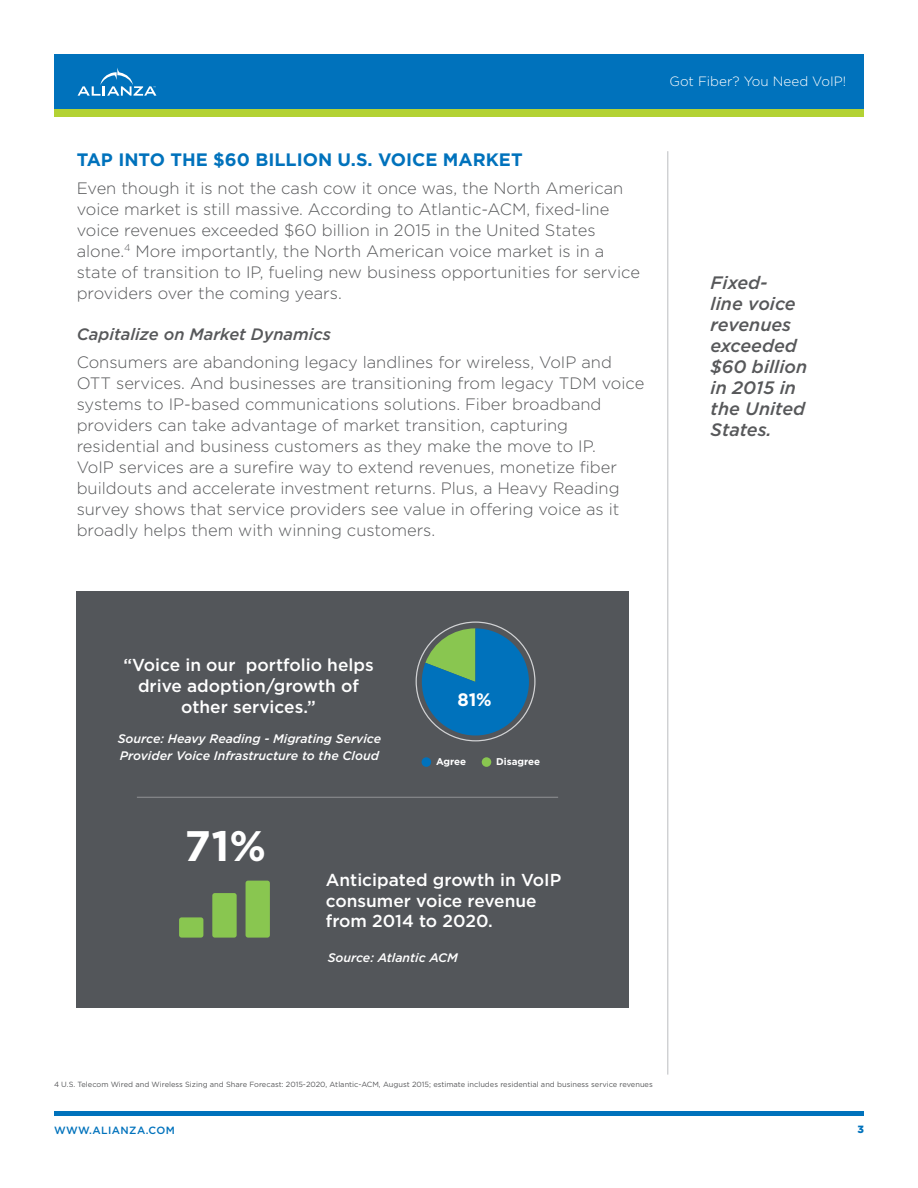
<style>
.page{position:relative;width:918px;height:1188px;background:#fff}
.page>*{position:absolute;margin:0;border:0;box-sizing:border-box;transform-origin:0 0}
.t1{font:700 42.6px "Gotham";color:#fff}
.Side_Bar{font:italic 500 18px/21px "Gotham";color:#57585a}
.t2{font:700 18px "Gotham";color:#0072bc}
.t3{font:700 18px "Gotham";color:#fff}
.t4{font:500 17.25px/20.7px "Gotham";color:#fff;text-align:center}
.BODY{font:300 16.5px/21px "Gotham";color:#57585a}
.subhead{font:italic 500 16.5px "Gotham";color:#57585a}
.t5{font:300 13.5px "Gotham";color:#fff}
.t6{font:italic 500 12.3px/17.2px "Gotham";color:#fff}
.t7{font:500 10.5px "Gotham";letter-spacing:.04em;color:#0072bc}
.t8{font:900 10.5px "Gotham";color:#0072bc}
.t9{font:700 9.9px "Gotham";color:#fff}
.t10{font:7.5px "Gotham";color:#57585a}
</style>
<div class="page">
<hr style="left:55px;top:1111px;width:809px;height:4px;background:#0072bc">
<div style="left:54px;top:54px;width:810px;height:56px;background:#0072bc"></div>
<svg style="left:78px;top:68px;width:78px;height:28px"></svg>
<div style="left:54px;top:109px;width:810px;height:8px;background:#b3d234"></div>
<hr style="left:667px;top:151px;width:1px;height:924px;background:#bcbdc0">
<div style="left:77px;top:591px;width:551px;height:417px;background:#53565a"></div>
<svg style="left:422px;top:628px;width:107px;height:108px"></svg>
<div style="left:422px;top:757px;width:9px;height:10px;background:#0072bc;border-radius:50%"></div>
<div style="left:482px;top:757px;width:9px;height:10px;background:#89c650;border-radius:50%"></div>
<div style="left:179px;top:917px;width:24px;height:21px;background:#89c650;border-radius:3px"></div>
<div style="left:212px;top:893px;width:25px;height:45px;background:#89c650;border-radius:3px"></div>
<div style="left:246px;top:881px;width:24px;height:57px;background:#89c650;border-radius:3px"></div>
<hr style="left:137px;top:797px;width:421px;height:1px;background:#fff">
<p class="t2" style="left:77px;top:149px;width:448px">TAP INTO THE $60 BILLION U.S. VOICE MARKET</p>
<p class="BODY" style="left:77px;top:177px;width:565px">Even though it is not the cash cow it once was, the North American voice market is still massive. According to Atlantic-ACM, fixed-line voice revenues exceeded $60 billion in 2015 in the United States alone.<sup>4</sup> More importantly, the North American voice market is in a state of transition to IP, fueling new business opportunities for service providers over the coming years.</p>
<p class="subhead" style="left:77px;top:325px;width:256px">Capitalize on Market Dynamics</p>
<p class="BODY" style="left:77px;top:351px;width:569px">Consumers are abandoning legacy landlines for wireless, VoIP and OTT services. And businesses are transitioning from legacy TDM voice systems to IP-based communications solutions. Fiber broadband providers can take advantage of market transition, capturing residential and business customers as they make the move to IP.<br>VoIP services are a surefire way to extend revenues, monetize fiber buildouts and accelerate investment returns. Plus, a Heavy Reading survey shows that service providers see value in offering voice as it broadly helps them with winning customers.</p>
<p class="t5" style="left:669px;top:73px;width:178px">Got Fiber? You Need VoIP!</p>
<p class="Side_Bar" style="left:711px;top:272px;width:98px">Fixed-<br>line voice revenues exceeded $60 billion in 2015 in the United<br>States.</p>
<p class="t4" style="left:123px;top:654px;width:252px">“Voice in our portfolio helps drive adoption/growth of other services.”</p>
<p class="t6" style="left:118px;top:730px;width:265px">Source: Heavy Reading - Migrating Service<br>Provider Voice Infrastructure to the Cloud</p>
<h1 class="t1" style="left:185px;top:821px;width:83px">71%</h1>
<p class="t3" style="left:457px;top:690px;width:36px">81%</p>
<p class="t9" style="left:436px;top:756px;width:32px">Agree</p>
<p class="t9" style="left:496px;top:756px;width:46px">Disagree</p>
<p class="t4" style="left:326px;top:869px;width:237px;text-align:left">Anticipated growth in VoIP consumer voice revenue from 2014 to 2020.</p>
<p class="t6" style="left:328px;top:949px;width:132px">Source: Atlantic ACM</p>
<p class="t10" style="left:54px;top:1080px;width:600px">4 U.S. Telecom Wired and Wireless Sizing and Share Forecast: 2015-2020, Atlantic-ACM, August 2015; estimate includes residential and business service revenues</p>
<p class="t7" style="left:54px;top:1124px;width:122px">WWW.ALIANZA.COM</p>
<p class="t8" style="left:857px;top:1124px;width:8px">3</p>
</div>
